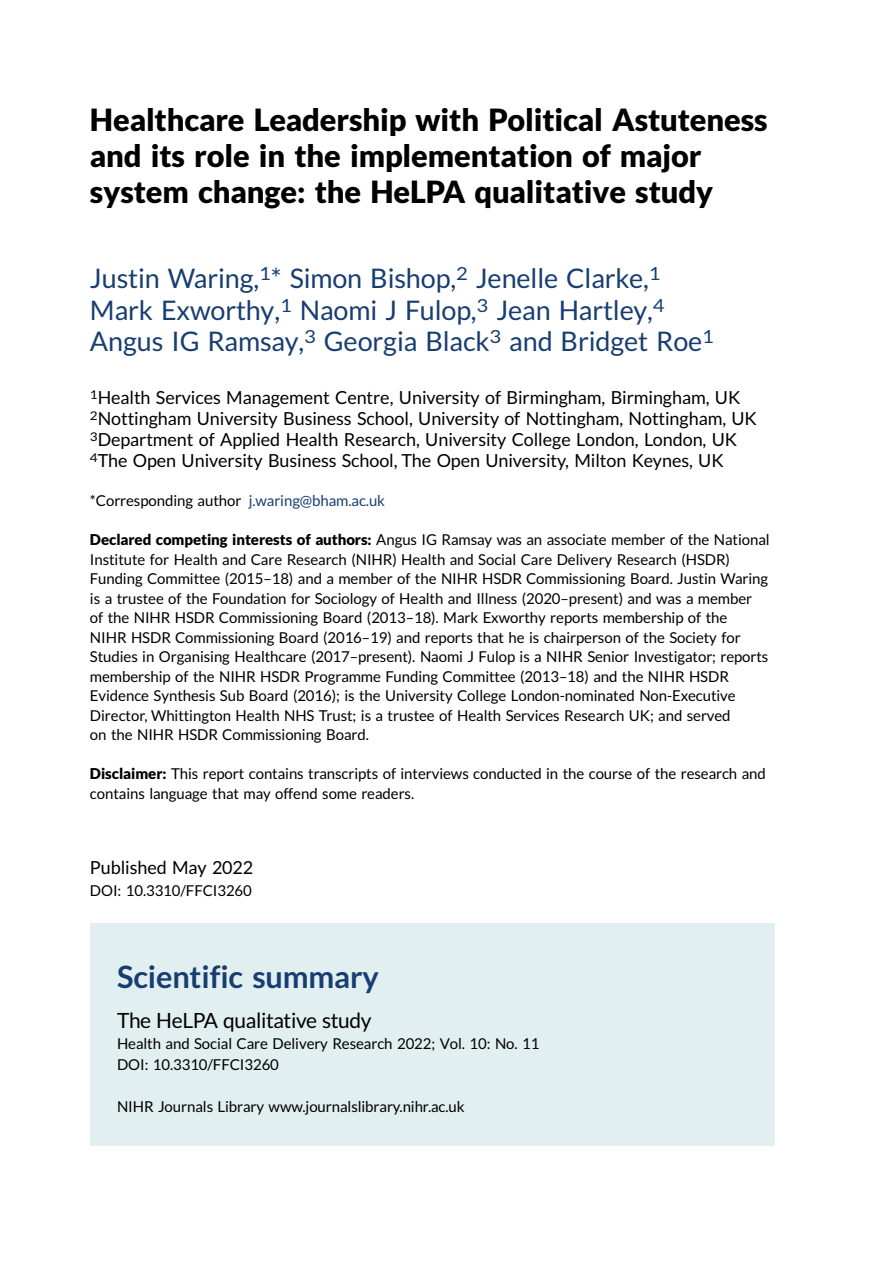
<style>
.page{position:relative;width:893px;height:1263px;background:#fff}
.page>*{position:absolute;margin:0;border:0;box-sizing:border-box;transform-origin:0 0}
.t1{font:30.75px/36px "Adv T Tfac 587 ca.B";color:#000}
.t2{font:30.75px "Adv TT6071803 a.B";color:#183e71}
.t3{font:27px/31.5px "Adv T Ta 9 c 1 b 374";color:#183e71}
.t4{font:21px "Adv T Ta 9 c 1 b 374";letter-spacing:-.015em;color:#000}
.t5{font:18px/21px "Adv T Ta 9 c 1 b 374";color:#000}
.t6{font:15px/19.5px "Adv T Ta 9 c 1 b 374";color:#000}
.s1{color:#183e71}
.s2{font-family:"Adv T Tfac 587 ca.B"}
.s3{font-style:inherit}
</style>
<div class="page">
<div style="left:90px;top:923px;width:684px;height:223px;background:#e1eff0"></div>
<h1 class="t1" style="left:90px;top:104px;width:679px">Healthcare Leadership with Political Astuteness and its role in the implementation of major system change: the HeLPA qualitative study</h1>
<h2 class="t3" style="left:90px;top:265px;width:625px">Justin Waring,<sup>1</sup>* Simon Bishop,<sup>2</sup> Jenelle Clarke,<sup>1<br></sup>Mark Exworthy,<sup>1</sup> Naomi J Fulop,<sup>3</sup> Jean Hartley,<sup>4<br></sup>Angus IG Ramsay,<sup>3</sup> Georgia Black<sup>3</sup> and Bridget Roe<sup>1</sup></h2>
<p class="t5" style="left:90px;top:389px;width:668px"><sup>1</sup>Health Services Management Centre, University of Birmingham, Birmingham, UK <sup>2</sup>Nottingham University Business School, University of Nottingham, Nottingham, UK <sup>3</sup>Department of Applied Health Research, University College London, London, UK <sup>4</sup>The Open University Business School, The Open University, Milton Keynes, UK</p>
<p class="t6" style="left:90px;top:492px;width:297px">*Corresponding author <span class="s1">j.waring@bham.ac.uk</span></p>
<p class="t6" style="left:90px;top:531px;width:681px"><span class="s2">Declared competing interests of authors:</span> Angus IG Ramsay was an associate member of the National Institute for Health and Care Research (NIHR) Health and Social Care Delivery Research (HSDR)<br>Funding Committee (2015<span class="s3">–</span>18) and a member of the NIHR HSDR Commissioning Board. Justin Waring is a trustee of the Foundation for Sociology of Health and Illness (2020<span class="s3">–</span>present) and was a member<br>of the NIHR HSDR Commissioning Board (2013<span class="s3">–</span>18). Mark Exworthy reports membership of the<br>NIHR HSDR Commissioning Board (2016<span class="s3">–</span>19) and reports that he is chairperson of the Society for Studies in Organising Healthcare (2017<span class="s3">–</span>present). Naomi J Fulop is a NIHR Senior Investigator; reports membership of the NIHR HSDR Programme Funding Committee (2013<span class="s3">–</span>18) and the NIHR HSDR Evidence Synthesis Sub Board (2016); is the University College London-nominated Non-Executive Director, Whittington Health NHS Trust; is a trustee of Health Services Research UK; and served<br>on the NIHR HSDR Commissioning Board.</p>
<p class="t6" style="left:90px;top:765px;width:677px"><span class="s2">Disclaimer:</span> This report contains transcripts of interviews conducted in the course of the research and contains language that may offend some readers.</p>
<p class="t5" style="left:90px;top:858px;width:165px">Published May 2022</p>
<p class="t6" style="left:90px;top:882px;width:163px">DOI: 10.3310/FFCI3260</p>
<h1 class="t2" style="left:117px;top:965px;width:263px">Scientific summary</h1>
<h3 class="t4" style="left:117px;top:1013px;width:256px">The HeLPA qualitative study</h3>
<p class="t6" style="left:117px;top:1034px;width:424px;line-height:21px">Health and Social Care Delivery Research 2022; Vol. 10: No. 11<br>DOI: 10.3310/FFCI3260</p>
<p class="t6" style="left:117px;top:1098px;width:349px">NIHR Journals Library www.journalslibrary.nihr.ac.uk</p>
</div>
